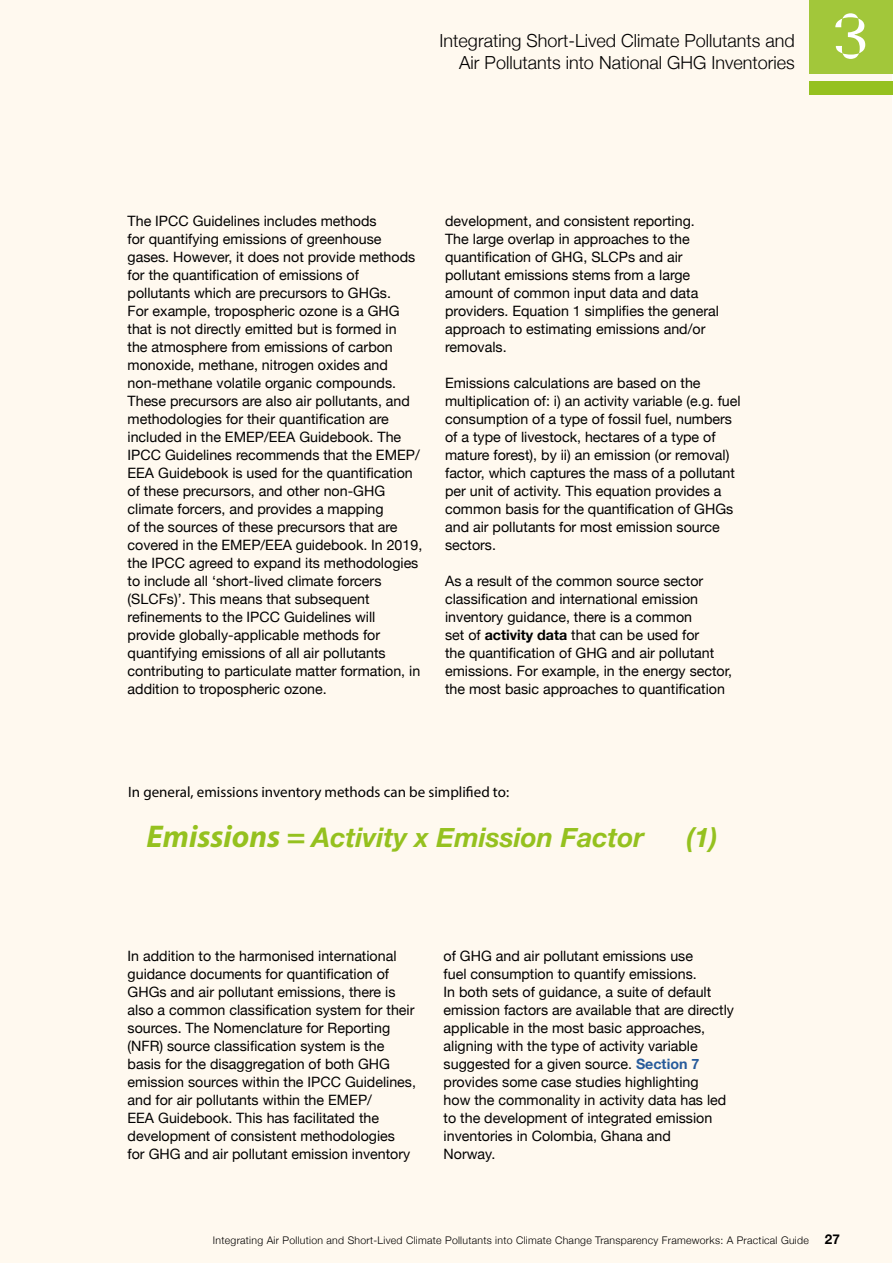
<style>
.page{position:relative;width:893px;height:1263px;background:#fff}
.page>*{position:absolute;margin:0;border:0;box-sizing:border-box;transform-origin:0 0}
.t1{font:63px "Parabole";color:#fff}
.t2{font:italic 700 27px "Helvetica Neue";color:#95c11f}
.t3{font:300 18px/21.6px "Helvetica Neue";color:#000;text-align:right}
.t4{font:15px "Myriad Pro";color:#000}
.t5{font:14.25px/18px "Helvetica Neue";color:#000}
.t6{font:700 13.5px "Helvetica Neue";color:#000}
.t7{font:300 10.5px "Helvetica Neue";letter-spacing:.025em;color:#000}
.s1{font-weight:700}
.s2{font-family:"Myriad Pro";font-size:31.5px}
.s3{font-family:"Myriad Pro";font-style:normal;font-size:31.5px}
.s4{font-weight:700;color:#275b9b}
</style>
<div class="page">
<hr style="left:0;top:0;width:1px;height:1263px;background:#fff9ef">
<div style="left:0;top:0;width:892px;height:1262px;background:#fff9ef"></div>
<div style="left:809px;top:0;width:84px;height:74px;background:#a2c73a"></div>
<div style="left:809px;top:81px;width:84px;height:13px;background:#95c11f"></div>
<p class="t3" style="left:440px;top:29px;width:357px">Integrating Short-Lived Climate Pollutants and<br>Air Pollutants into National GHG Inventories</p>
<h1 class="t1" style="left:833px;top:1px;width:36px">3</h1>
<p class="t5" style="left:128px;top:213px;width:296px">The IPCC Guidelines includes methods<br>for quantifying emissions of greenhouse gases. However, it does not provide methods for the quantification of emissions of pollutants which are precursors to GHGs.<br>For example, tropospheric ozone is a GHG that is not directly emitted but is formed in<br>the atmosphere from emissions of carbon monoxide, methane, nitrogen oxides and non-methane volatile organic compounds.<br>These precursors are also air pollutants, and methodologies for their quantification are included in the EMEP/EEA Guidebook. The IPCC Guidelines recommends that the EMEP/ EEA Guidebook is used for the quantification of these precursors, and other non-GHG climate forcers, and provides a mapping<br>of the sources of these precursors that are covered in the EMEP/EEA guidebook. In 2019, the IPCC agreed to expand its methodologies to include all ‘short-lived climate forcers (SLCFs)’. This means that subsequent refinements to the IPCC Guidelines will provide globally-applicable methods for quantifying emissions of all air pollutants contributing to particulate matter formation, in addition to tropospheric ozone.</p>
<p class="t5" style="left:445px;top:213px;width:275px">development, and consistent reporting.<br>The large overlap in approaches to the quantification of GHG, SLCPs and air pollutant emissions stems from a large amount of common input data and data providers. Equation 1 simplifies the general approach to estimating emissions and/or removals.</p>
<p class="t5" style="left:445px;top:375px;width:297px">Emissions calculations are based on the multiplication of: i) an activity variable (e.g. fuel consumption of a type of fossil fuel, numbers of a type of livestock, hectares of a type of mature forest), by ii) an emission (or removal) factor, which captures the mass of a pollutant per unit of activity. This equation provides a common basis for the quantification of GHGs and air pollutants for most emission source sectors.</p>
<p class="t5" style="left:445px;top:573px;width:289px">As a result of the common source sector classification and international emission inventory guidance, there is a common<br>set of <span class="s1">activity data</span> that can be used for<br>the quantification of GHG and air pollutant emissions. For example, in the energy sector, the most basic approaches to quantification</p>
<p class="t4" style="left:128px;top:783px;width:383px">In general, emissions inventory methods can be simplified to:</p>
<h2 class="t2" style="left:147px;top:816px;width:499px"><span class="s2">Emissions</span> <span class="s3">=</span> Activity x Emission Factor</h2>
<h2 class="t2" style="left:687px;top:816px;width:32px">(1)</h2>
<p class="t5" style="left:128px;top:947px;width:290px">In addition to the harmonised international guidance documents for quantification of GHGs and air pollutant emissions, there is also a common classification system for their sources. The Nomenclature for Reporting (NFR) source classification system is the basis for the disaggregation of both GHG emission sources within the IPCC Guidelines, and for air pollutants within the EMEP/<br>EEA Guidebook. This has facilitated the development of consistent methodologies<br>for GHG and air pollutant emission inventory</p>
<p class="t5" style="left:444px;top:947px;width:292px">of GHG and air pollutant emissions use<br>fuel consumption to quantify emissions.<br>In both sets of guidance, a suite of default emission factors are available that are directly applicable in the most basic approaches, aligning with the type of activity variable suggested for a given source. <span class="s4">Section 7 </span>provides some case studies highlighting<br>how the commonality in activity data has led to the development of integrated emission inventories in Colombia, Ghana and<br>Norway.</p>
<p class="t7" style="left:213px;top:1232px;width:597px">Integrating Air Pollution and Short-Lived Climate Pollutants into Climate Change Transparency Frameworks: A Practical Guide</p>
<p class="t6" style="left:825px;top:1229px;width:17px">27</p>
</div>
